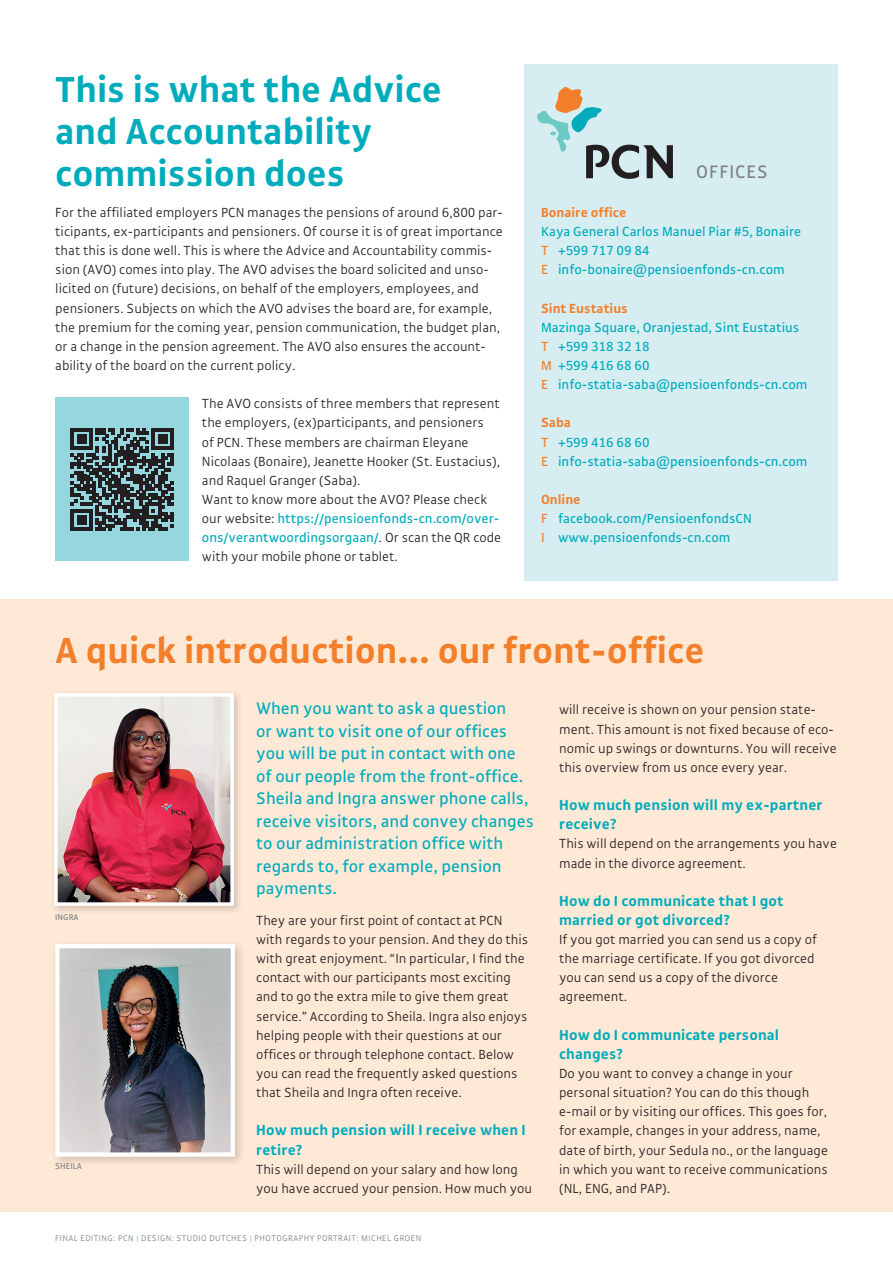
<style>
.page{position:relative;width:893px;height:1263px;background:#fff}
.page>*{position:absolute;margin:0;border:0;box-sizing:border-box;transform-origin:0 0}
.PCN_-_kopje_C20_aqua{font:700 39px/42px "Gak Sans";color:#00acbc}
.PCN_-_kopje_C20_aqua-2{font:700 39px "Gak Sans";color:#f47f2a}
.PCN_-_kop_C_NL{font:19.5px "Gak Sans";letter-spacing:.05em;color:#808285}
.PCN_-_inleiding_NL{font:18px/22.5px "Gak Sans";color:#00acbc}
.PCN_-_kopje_vet_aqua{font:700 15.75px/19.2px "Gak Sans";letter-spacing:.01em;color:#00acbc}
.PCN_-_boodtekst_NL{font:300 14.25px/19.2px "Gak Sans";color:#231f20}
.PCN___boodtekst_NL{font:14.25px "Gak Sans";color:#00acbc}
.PCN_-_boodtekst_NL-2{font:700 14.25px "Gak Sans";color:#f47f2a}
.PCN_-_boodtekst_ENG{font:300 9px "Gak Sans";letter-spacing:.05em;color:#808285}
.PCN_-_fotobijschrift{font:9px "Gak Sans";letter-spacing:.01em;color:#808285}
.s1{font-weight:400;color:#00acbc}
.s2{color:#f47f2a}
.s3{color:#6dc9c4}
</style>
<div class="page">
<div style="left:0;top:600px;width:893px;height:612px;background:#fee8d6"></div>
<div style="left:524px;top:64px;width:314px;height:516px;background:#d6eef2"></div>
<svg style="left:537px;top:87px;width:136px;height:92px"></svg>
<div style="left:55px;top:398px;width:134px;height:163px;background:#96d7df"></div>
<svg style="left:71px;top:428px;width:103px;height:103px"></svg>
<div style="left:50px;top:689px;width:193px;height:226px;background:#231f20;opacity:.2"></div>
<img style="left:58px;top:697px;width:172px;height:205px">
<div style="left:54px;top:693px;width:180px;height:213px;border:3px solid #fff"></div>
<div style="left:50px;top:939px;width:196px;height:229px;background:#231f20;opacity:.2"></div>
<img style="left:60px;top:949px;width:170px;height:203px">
<div style="left:55px;top:944px;width:180px;height:213px;border:4px solid #fff"></div>
<p class="PCN_-_kopje_C20_aqua" style="left:55px;top:68px;width:388px">This is what the Advice and Accountability commission does</p>
<p class="PCN_-_boodtekst_NL" style="left:55px;top:203px;width:449px">For the affiliated employers PCN manages the pensions of around 6,800 par&shy;ticipants, ex-participants and pensioners. Of course it is of great importance that this is done well. This is where the Advice and Accountability commis&shy;sion (AVO) comes into play. The AVO advises the board solicited and unso&shy;licited on (future) decisions, on behalf of the employers, employees, and pensioners. Subjects on which the AVO advises the board are, for example, the premium for the coming year, pension communication, the budget plan, or a change in the pension agreement. The AVO also ensures the account&shy;ability of the board on the current policy.</p>
<p class="PCN_-_boodtekst_NL" style="left:202px;top:394px;width:300px">The AVO consists of three members that represent the employers, (ex)participants, and pensioners<br>of PCN. These members are chairman Eleyane Nicolaas (Bonaire), Jeanette Hooker (St. Eustacius), and Raquel Granger (Saba).</p>
<p class="PCN_-_boodtekst_NL" style="left:202px;top:490px;width:301px">Want to know more about the AVO? Please check our website: <span class="s1">https://pensioenfonds-cn.com/over&shy;ons/verantwoordingsorgaan/</span>. Or scan the QR code with your mobile phone or tablet.</p>
<p class="PCN_-_kop_C_NL" style="left:696px;top:162px;width:73px">OFFICES</p>
<p class="PCN_-_boodtekst_NL-2" style="left:541px;top:204px;width:87px">Bonaire office</p>
<p class="PCN___boodtekst_NL" style="left:541px;top:224px;width:262px">Kaya General Carlos Manuel Piar #5, Bonaire</p>
<p class="PCN___boodtekst_NL" style="left:541px;top:243px;width:110px"><span class="s2">T</span> +599 717 09 84</p>
<p class="PCN___boodtekst_NL" style="left:541px;top:262px;width:245px"><span class="s2">E</span> info-bonaire@pensioenfonds-cn.com</p>
<p class="PCN_-_boodtekst_NL-2" style="left:541px;top:300px;width:88px">Sint Eustatius</p>
<p class="PCN___boodtekst_NL" style="left:541px;top:320px;width:260px">Mazinga Square, Oranjestad, Sint Eustatius</p>
<p class="PCN___boodtekst_NL" style="left:541px;top:339px;width:110px"><span class="s2">T</span> +599 318 32 18</p>
<p class="PCN___boodtekst_NL" style="left:541px;top:358px;width:110px"><span class="s2">M</span> +599 416 68 60</p>
<p class="PCN___boodtekst_NL" style="left:541px;top:377px;width:268px"><span class="s2">E</span> info-statia-saba@pensioenfonds-cn.com</p>
<p class="PCN_-_boodtekst_NL-2" style="left:541px;top:415px;width:31px">Saba</p>
<p class="PCN___boodtekst_NL" style="left:541px;top:434px;width:110px"><span class="s2">T</span> +599 416 68 60</p>
<p class="PCN___boodtekst_NL" style="left:541px;top:453px;width:268px"><span class="s2">E</span> info-statia-saba@pensioenfonds-cn.com</p>
<p class="PCN_-_boodtekst_NL-2" style="left:541px;top:491px;width:41px">Online</p>
<p class="PCN___boodtekst_NL" style="left:541px;top:511px;width:212px"><span class="s2">F</span> facebook.com/PensioenfondsCN</p>
<p class="PCN___boodtekst_NL" style="left:541px;top:530px;width:191px"><span class="s2">I</span> www.pensioenfonds-cn.com</p>
<p class="PCN_-_kopje_C20_aqua-2" style="left:55px;top:629px;width:651px">A quick introduction... our front-office</p>
<p class="PCN_-_boodtekst_NL" style="left:559px;top:700px;width:279px">will receive is shown on your pension state&shy;ment. This amount is not fixed because of eco&shy;nomic up swings or downturns. You will receive this overview from us once every year.</p>
<p class="PCN_-_kopje_vet_aqua" style="left:559px;top:795px;width:265px">How much pension will my ex-partner receive?</p>
<p class="PCN_-_boodtekst_NL" style="left:559px;top:834px;width:279px">This will depend on the arrangements you have made in the divorce agreement.</p>
<p class="PCN_-_kopje_vet_aqua" style="left:559px;top:891px;width:226px">How do I communicate that I got married or got divorced?</p>
<p class="PCN_-_boodtekst_NL" style="left:559px;top:930px;width:259px">If you got married you can send us a copy of the marriage certificate. If you got divorced you can send us a copy of the divorce agreement.</p>
<p class="PCN_-_kopje_vet_aqua" style="left:559px;top:1025px;width:221px">How do I communicate personal changes?</p>
<p class="PCN_-_boodtekst_NL" style="left:559px;top:1064px;width:270px">Do you want to convey a change in your personal situation? You can do this though e-mail or by visiting our offices. This goes for, for example, changes in your address, name, date of birth, your Sedula no., or the language in which you want to receive communications (NL, ENG, and PAP).</p>
<p class="PCN_-_inleiding_NL" style="left:256px;top:697px;width:279px">When you want to ask a question<br>or want to visit one of our offices you will be put in contact with one of our people from the front-office.<br>Sheila and Ingra answer phone calls, receive visitors, and convey changes to our administration office with regards to, for example, pension payments.</p>
<p class="PCN_-_boodtekst_NL" style="left:256px;top:911px;width:274px">They are your first point of contact at PCN with regards to your pension. And they do this with great enjoyment. “In particular, I find the contact with our participants most exciting and to go the extra mile to give them great service.” According to Sheila. Ingra also enjoys helping people with their questions at our offices or through telephone contact. Below you can read the frequently asked questions that Sheila and Ingra often receive.</p>
<p class="PCN_-_kopje_vet_aqua" style="left:256px;top:1121px;width:271px">How much pension will I receive when I retire?</p>
<p class="PCN_-_boodtekst_NL" style="left:256px;top:1159px;width:277px">This will depend on your salary and how long you have accrued your pension. How much you</p>
<p class="PCN_-_fotobijschrift" style="left:55px;top:912px;width:25px">INGRA</p>
<p class="PCN_-_fotobijschrift" style="left:55px;top:1161px;width:28px">SHEILA</p>
<p class="PCN_-_boodtekst_ENG" style="left:55px;top:1233px;width:367px">FINAL EDITING: PCN <span class="s3">|</span> DESIGN: STUDIO DUTCHES <span class="s3">|</span> PHOTOGRAPHY PORTRAIT: MICHEL GROEN</p>
</div>
